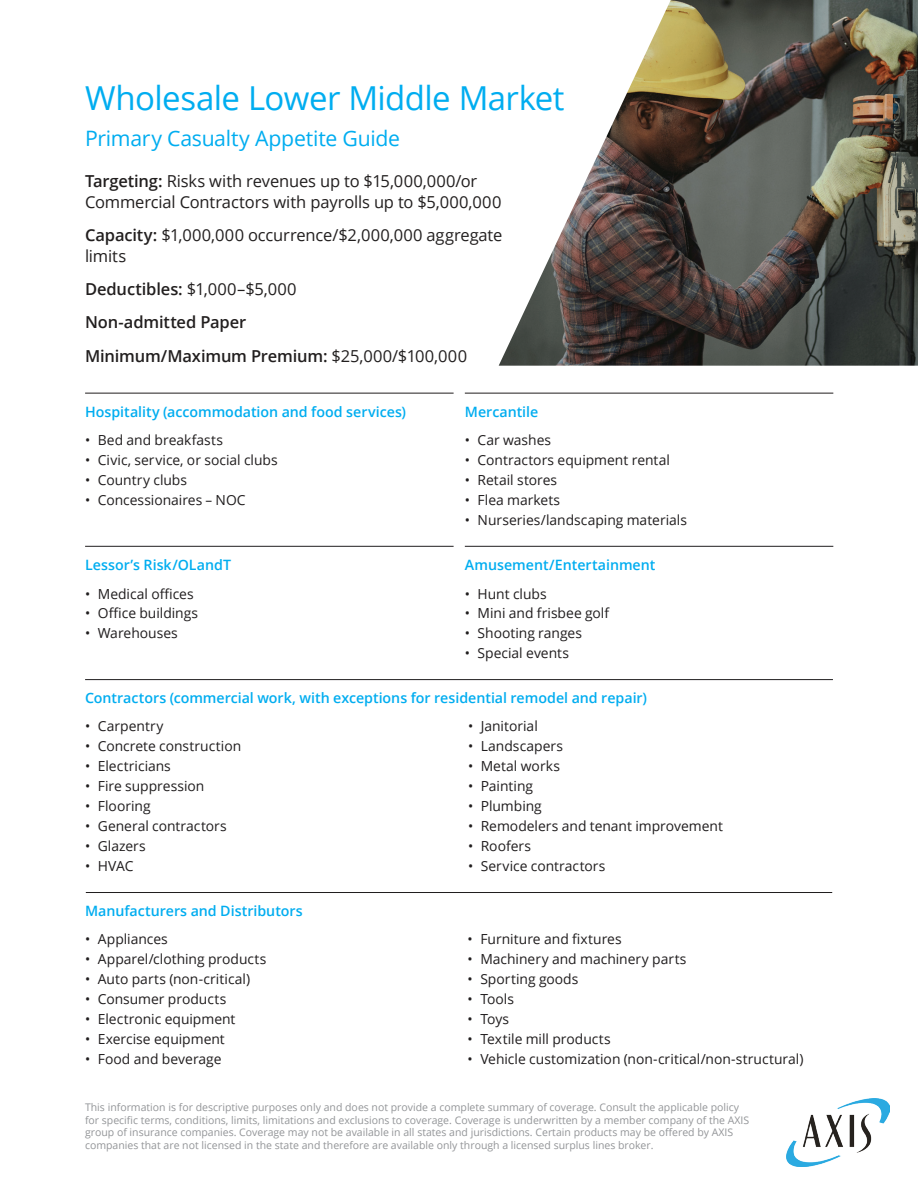
<style>
.page{position:relative;width:918px;height:1188px;background:#fff}
.page>*{position:absolute;margin:0;border:0;box-sizing:border-box;transform-origin:0 0}
.Titles{font:33px "Open Sans";letter-spacing:-.015em;color:#00adf0}
.Titles-2{font:21.3px "Open Sans";letter-spacing:-.015em;color:#00adf0}
.Titles-3{font:16.5px/20.7px "Open Sans";letter-spacing:-.01em;color:#221f1f}
.Titles-4{font:600 16.5px "Open Sans";letter-spacing:-.01em;color:#221f1f}
.Titles-5{font:600 16.5px "Open Sans";letter-spacing:-.005em;color:#221f1f}
.t1{font:600 14.25px "Open Sans";color:#00adf0}
.t2{font:13.8px "Open Sans";color:#201d1e}
.t3{font:10.5px/12.6px "Open Sans";color:#939598}
.s1{font-weight:600}
.s2{font-weight:400}
.s3{font-size:13.5px}
</style>
<div class="page">
<img style="left:499px;top:0;width:419px;height:366px">
<hr style="left:85px;top:679px;width:748px;height:1px;background:#201d1e">
<hr style="left:86px;top:892px;width:746px;height:1px;background:#201d1e">
<hr style="left:85px;top:393px;width:369px;height:1px;background:#201d1e">
<hr style="left:465px;top:393px;width:368px;height:1px;background:#201d1e">
<hr style="left:85px;top:546px;width:369px;height:1px;background:#201d1e">
<hr style="left:465px;top:546px;width:368px;height:1px;background:#201d1e">
<img style="left:787px;top:1099px;width:103px;height:67px">
<p class="Titles" style="left:85px;top:76px;width:481px">Wholesale Lower Middle Market</p>
<p class="Titles-2" style="left:85px;top:123px;width:317px">Primary Casualty Appetite Guide</p>
<p class="Titles-3" style="left:85px;top:170px;width:418px"><span class="s1">Targeting:</span> Risks with revenues up to $15,000,000/or<br>Commercial Contractors with payrolls up to $5,000,000</p>
<p class="Titles-3" style="left:85px;top:224px;width:419px"><span class="s1">Capacity:</span> $1,000,000 occurrence/$2,000,000 aggregate limits</p>
<p class="Titles-3" style="left:85px;top:278px;width:213px"><span class="s1">Deductibles:</span> $1,000–$5,000</p>
<p class="Titles-5" style="left:85px;top:311px;width:163px">Non-admitted Paper</p>
<p class="Titles-4" style="left:85px;top:344px;width:384px">Minimum/Maximum Premium: <span class="s2">$25,000/$100,000</span></p>
<p class="t1" style="left:85px;top:402px;width:323px">Hospitality (accommodation and food services)</p>
<p class="t2" style="left:85px;top:431px;width:140px">• Bed and breakfasts</p>
<p class="t2" style="left:85px;top:451px;width:194px">• Civic, service, or social clubs</p>
<p class="t2" style="left:85px;top:471px;width:104px">• Country clubs</p>
<p class="t2" style="left:85px;top:491px;width:162px">• Concessionaires <span class="s3">–</span> NOC</p>
<p class="t1" style="left:85px;top:555px;width:148px">Lessor’s Risk/OLandT</p>
<p class="t2" style="left:85px;top:584px;width:110px">• Medical offices</p>
<p class="t2" style="left:85px;top:604px;width:115px">• Office buildings</p>
<p class="t2" style="left:85px;top:624px;width:94px">• Warehouses</p>
<p class="t1" style="left:465px;top:402px;width:75px">Mercantile</p>
<p class="t2" style="left:465px;top:431px;width:88px">• Car washes</p>
<p class="t2" style="left:465px;top:451px;width:207px">• Contractors equipment rental</p>
<p class="t2" style="left:465px;top:471px;width:94px">• Retail stores</p>
<p class="t2" style="left:465px;top:491px;width:97px">• Flea markets</p>
<p class="t2" style="left:465px;top:510px;width:224px">• Nurseries/landscaping materials</p>
<p class="t1" style="left:465px;top:555px;width:192px">Amusement/Entertainment</p>
<p class="t2" style="left:465px;top:584px;width:83px">• Hunt clubs</p>
<p class="t2" style="left:465px;top:604px;width:146px">• Mini and frisbee golf</p>
<p class="t2" style="left:465px;top:624px;width:119px">• Shooting ranges</p>
<p class="t2" style="left:465px;top:644px;width:106px">• Special events</p>
<p class="t1" style="left:85px;top:688px;width:564px">Contractors (commercial work, with exceptions for residential remodel and repair)</p>
<p class="t2" style="left:85px;top:717px;width:80px">• Carpentry</p>
<p class="t2" style="left:85px;top:737px;width:158px">• Concrete construction</p>
<p class="t2" style="left:85px;top:757px;width:87px">• Electricians</p>
<p class="t2" style="left:85px;top:777px;width:121px">• Fire suppression</p>
<p class="t2" style="left:85px;top:796px;width:67px">• Flooring</p>
<p class="t2" style="left:85px;top:816px;width:143px">• General contractors</p>
<p class="t2" style="left:85px;top:836px;width:62px">• Glazers</p>
<p class="t2" style="left:85px;top:856px;width:50px">• HVAC</p>
<p class="t2" style="left:468px;top:717px;width:71px">• Janitorial</p>
<p class="t2" style="left:468px;top:737px;width:96px">• Landscapers</p>
<p class="t2" style="left:468px;top:757px;width:94px">• Metal works</p>
<p class="t2" style="left:468px;top:777px;width:67px">• Painting</p>
<p class="t2" style="left:468px;top:796px;width:75px">• Plumbing</p>
<p class="t2" style="left:468px;top:816px;width:257px">• Remodelers and tenant improvement</p>
<p class="t2" style="left:468px;top:836px;width:64px">• Roofers</p>
<p class="t2" style="left:468px;top:856px;width:139px">• Service contractors</p>
<p class="t1" style="left:85px;top:901px;width:219px">Manufacturers and Distributors</p>
<p class="t2" style="left:85px;top:930px;width:84px">• Appliances</p>
<p class="t2" style="left:85px;top:950px;width:183px">• Apparel/clothing products</p>
<p class="t2" style="left:85px;top:970px;width:167px">• Auto parts (non-critical)</p>
<p class="t2" style="left:85px;top:990px;width:143px">• Consumer products</p>
<p class="t2" style="left:85px;top:1009px;width:152px">• Electronic equipment</p>
<p class="t2" style="left:85px;top:1029px;width:141px">• Exercise equipment</p>
<p class="t2" style="left:85px;top:1049px;width:138px">• Food and beverage</p>
<p class="t2" style="left:468px;top:930px;width:156px">• Furniture and fixtures</p>
<p class="t2" style="left:468px;top:950px;width:220px">• Machinery and machinery parts</p>
<p class="t2" style="left:468px;top:970px;width:112px">• Sporting goods</p>
<p class="t2" style="left:468px;top:990px;width:48px">• Tools</p>
<p class="t2" style="left:468px;top:1009px;width:43px">• Toys</p>
<p class="t2" style="left:468px;top:1029px;width:145px">• Textile mill products</p>
<p class="t2" style="left:468px;top:1049px;width:337px">• Vehicle customization (non-critical/non-structural)</p>
<p class="t3" style="left:85px;top:1101px;width:666px">This information is for descriptive purposes only and does not provide a complete summary of coverage. Consult the applicable policy for specific terms, conditions, limits, limitations and exclusions to coverage. Coverage is underwritten by a member company of the AXIS group of insurance companies. Coverage may not be available in all states and jurisdictions. Certain products may be offered by AXIS companies that are not licensed in the state and therefore are available only through a licensed surplus lines broker.</p>
</div>
